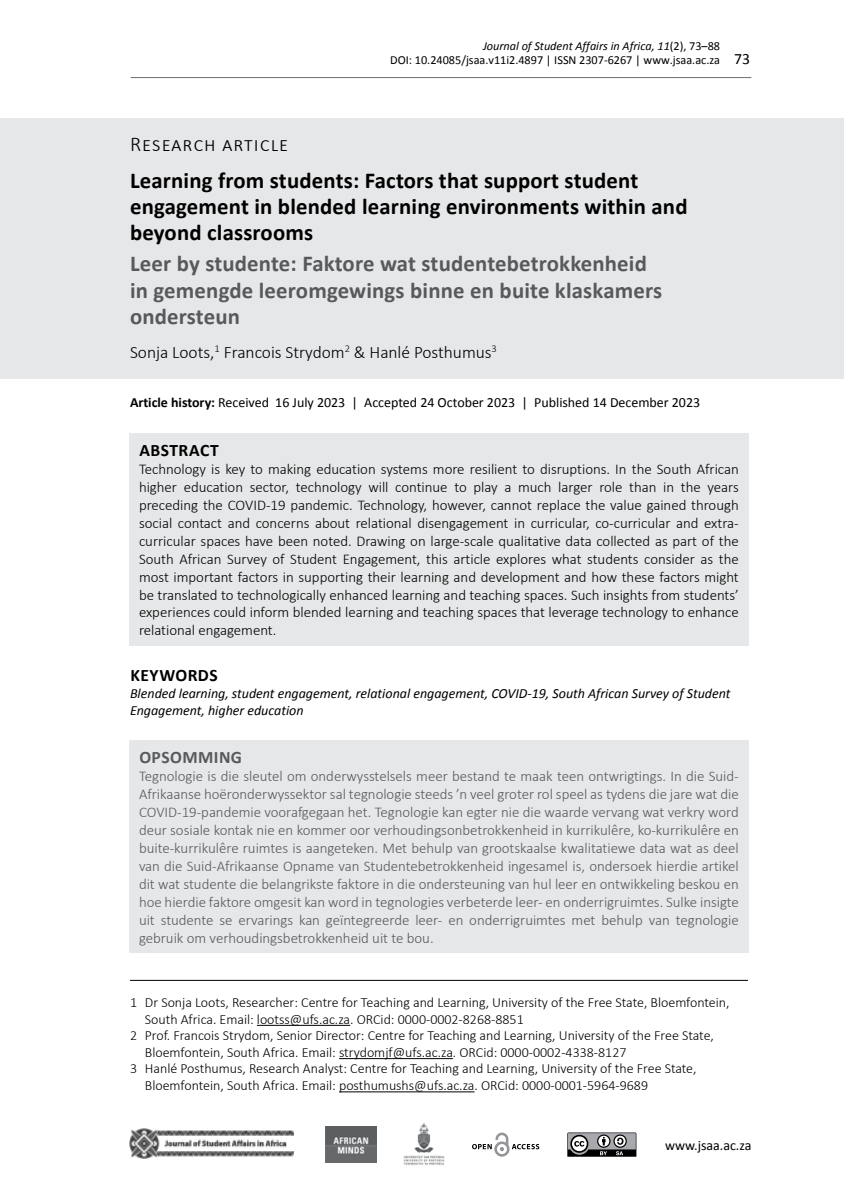
<style>
.page{position:relative;width:844px;height:1191px;background:#fff}
.page>*{position:absolute;margin:0;border:0;box-sizing:border-box;transform-origin:0 0}
.t1{font:700 22.75px/26.2px "Calibri";letter-spacing:.01em;color:#000}
.t2{font:700 22.75px/26.2px "Calibri";letter-spacing:.01em;color:#58595b}
.t3{font:300 21px "Calibri";letter-spacing:.05em;color:#000}
.t4{font:300 17.5px "Calibri";color:#000}
.t5{font:700 17.5px "Calibri";letter-spacing:.025em;color:#000}
.t6{font:700 17.5px "Calibri";letter-spacing:.025em;color:#58595b}
.t7{font:300 14.88px/17.8px "Calibri";color:#58595b;text-align:justify}
.t8{font:300 14.88px/17.8px "Calibri";color:#000;text-align:justify}
.t9{font:300 14px "Calibri";color:#000}
.t10{font:italic 14px/16.8px "Calibri";color:#000}
.t11{font:14px "Calibri";color:#000}
.t12{font:12.25px/14px "Calibri";color:#000}
.s1{font-style:italic}
.s2{font-size:15.75px}
.s3{font-weight:700}
</style>
<div class="page">
<img style="left:129px;top:1128px;width:165px;height:30px">
<svg style="left:567px;top:1132px;width:69px;height:24px;background:#777879"></svg>
<svg style="left:472px;top:1132px;width:67px;height:24px"></svg>
<img style="left:403px;top:1123px;width:41px;height:43px">
<hr style="left:131px;top:77px;width:620px;height:1px;background:#6d6e71">
<img style="left:325px;top:1126px;width:51px;height:37px">
<div style="left:0;top:118px;width:843px;height:261px;background:#e6e7e8"></div>
<hr style="left:130px;top:980px;width:617px;height:1px;background:#000">
<hr style="left:257px;top:1025px;width:93px;height:1px;background:#000">
<hr style="left:339px;top:1058px;width:114px;height:1px;background:#000">
<hr style="left:339px;top:1091px;width:135px;height:1px;background:#000">
<div style="left:129px;top:433px;width:619px;height:212px;background:#e6e7e8"></div>
<div style="left:129px;top:740px;width:619px;height:212px;background:#e6e7e8"></div>
<p class="t12" style="left:390px;top:39px;width:361px;text-indent:93px"><span class="s1">Journal of Student Affairs in Africa, 11</span>(2), 73–88<br>DOI: 10.24085/jsaa.v11i2.4897 | ISSN 2307-6267 | www.jsaa.ac.za <span class="s2">73</span></p>
<h2 class="t3" style="left:130px;top:131px;width:160px">Research article</h2>
<h1 class="t1" style="left:130px;top:167px;width:559px">Learning from students: Factors that support student engagement in blended learning environments within and beyond classrooms</h1>
<h1 class="t2" style="left:130px;top:251px;width:533px">Leer by studente: Faktore wat studentebetrokkenheid in gemengde leeromgewings binne en buite klaskamers ondersteun</h1>
<p class="t4" style="left:130px;top:341px;width:368px">Sonja Loots,<sup>1</sup> Francois Strydom<sup>2</sup> &amp; Hanlé Posthumus<sup>3</sup></p>
<p class="t11" style="left:130px;top:393px;width:571px"><span class="s3">Article history:</span> Received 16 July 2023 | Accepted 24 October 2023 | Published 14 December 2023</p>
<p class="t5" style="left:139px;top:439px;width:81px">ABSTRACT</p>
<p class="t8" style="left:139px;top:460px;width:601px">Technology is key to making education systems more resilient to disruptions. In the South African higher education sector, technology will continue to play a much larger role than in the years preceding the COVID-19 pandemic. Technology, however, cannot replace the value gained through social contact and concerns about relational disengagement in curricular, co-curricular and extra&shy;curricular spaces have been noted. Drawing on large-scale qualitative data collected as part of the South African Survey of Student Engagement, this article explores what students consider as the most important factors in supporting their learning and development and how these factors might be translated to technologically enhanced learning and teaching spaces. Such insights from students’ experiences could inform blended learning and teaching spaces that leverage technology to enhance relational engagement.</p>
<p class="t5" style="left:130px;top:664px;width:89px">KEYWORDS</p>
<p class="t10" style="left:130px;top:684px;width:601px">Blended learning, student engagement, relational engagement, COVID-19, South African Survey of Student<br>Engagement, higher education</p>
<p class="t6" style="left:139px;top:746px;width:104px">OPSOMMING</p>
<p class="t7" style="left:139px;top:767px;width:601px">Tegnologie is die sleutel om onderwysstelsels meer bestand te maak teen ontwrigtings. In die Suid-Afrikaanse hoëronderwyssektor sal tegnologie steeds ’n veel groter rol speel as tydens die jare wat die COVID-19-pandemie voorafgegaan het. Tegnologie kan egter nie die waarde vervang wat verkry word deur sosiale kontak nie en kommer oor verhoudingsonbetrokkenheid in kurrikulêre, ko-kurrikulêre en buite-kurrikulêre ruimtes is aangeteken. Met behulp van grootskaalse kwalitatiewe data wat as deel van die Suid-Afrikaanse Opname van Studentebetrokkenheid ingesamel is, ondersoek hierdie artikel dit wat studente die belangrikste faktore in die ondersteuning van hul leer en ontwikkeling beskou en hoe hierdie faktore omgesit kan word in tegnologies verbeterde leer- en onderrigruimtes. Sulke insigte uit studente se ervarings kan geïntegreerde leer- en onderrigruimtes met behulp van tegnologie gebruik om verhoudingsbetrokkenheid uit te bou.</p>
<p class="t9" style="left:130px;top:993px;width:601px">1 Dr Sonja Loots, Researcher: Centre for Teaching and Learning, University of the Free State, Bloemfontein,</p>
<p class="t9" style="left:145px;top:1010px;width:380px">South Africa. Email: lootss@ufs.ac.za. ORCid: 0000-0002-8268-8851</p>
<p class="t9" style="left:130px;top:1026px;width:585px">2 Prof. Francois Strydom, Senior Director: Centre for Teaching and Learning, University of the Free State,</p>
<p class="t9" style="left:145px;top:1043px;width:483px">Bloemfontein, South Africa. Email: strydomjf@ufs.ac.za. ORCid: 0000-0002-4338-8127</p>
<p class="t9" style="left:130px;top:1060px;width:568px">3 Hanlé Posthumus, Research Analyst: Centre for Teaching and Learning, University of the Free State,</p>
<p class="t9" style="left:145px;top:1076px;width:504px">Bloemfontein, South Africa. Email: posthumushs@ufs.ac.za. ORCid: 0000-0001-5964-9689</p>
<p class="t11" style="left:664px;top:1135px;width:88px">www.jsaa.ac.za</p>
</div>
